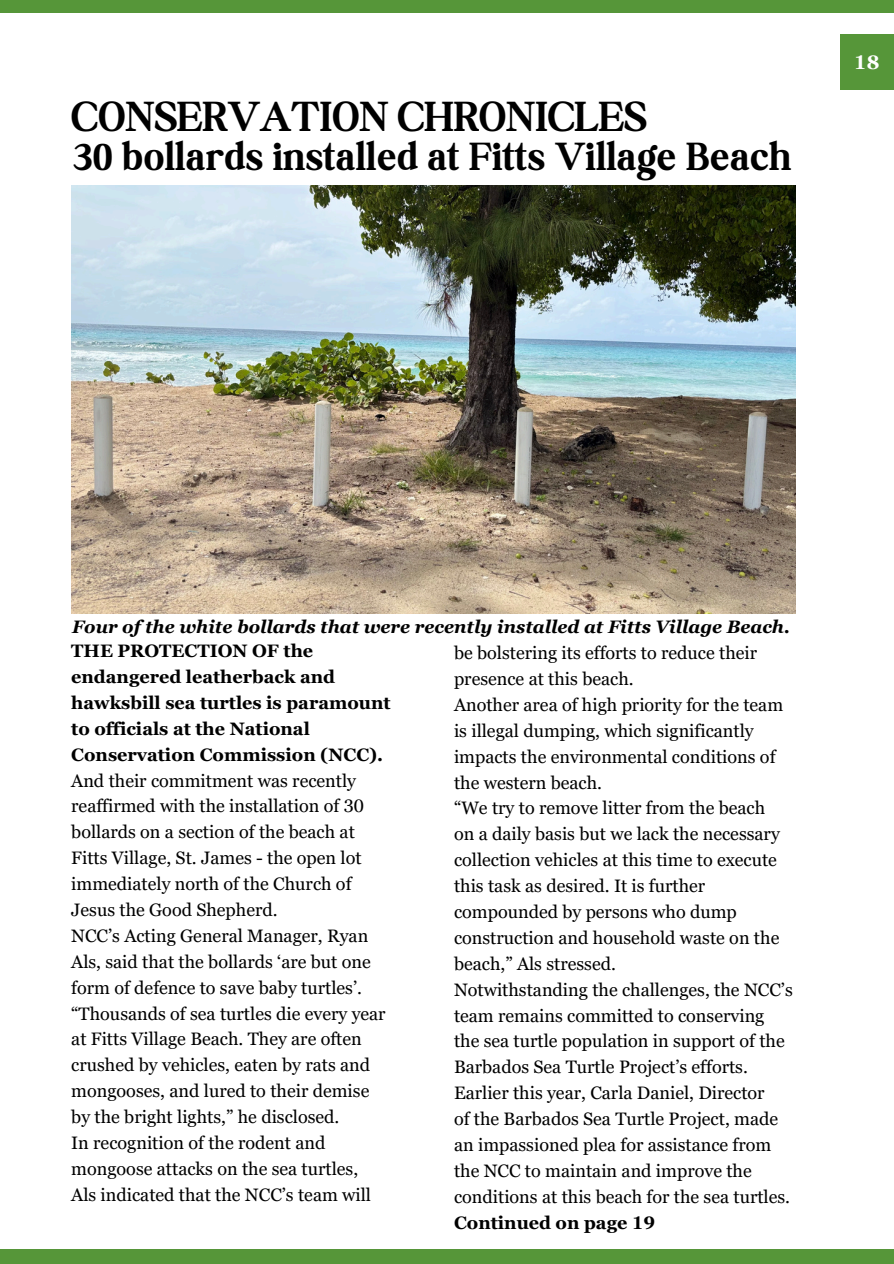
<style>
.page{position:relative;width:894px;height:1264px;background:#fff}
.page>*{position:absolute;margin:0;border:0;box-sizing:border-box;transform-origin:0 0}
.t1{font:700 45px "Boston Angel";color:#000}
.t2{font:700 42px "Boston Angel";letter-spacing:.015em;color:#000}
.t3{font:700 19.5px "Georgia Pro";color:#fff}
.t4{font:18px/25.8px "Georgia Pro";color:#000}
.t5{font:700 18px/25.8px "Georgia Pro";color:#000}
.t6{font:italic 700 18px "Georgia Pro";color:#000}
</style>
<div class="page">
<div style="left:0;top:0;width:893px;height:12px;background:#569639"></div>
<div style="left:0;top:1249px;width:893px;height:14px;background:#569639"></div>
<div style="left:839px;top:34px;width:54px;height:55px;background:#569639"></div>
<img style="left:71px;top:185px;width:724px;height:428px">
<h1 class="t1" style="left:71px;top:90px;width:577px">CONSERVATION CHRONICLES</h1>
<h2 class="t2" style="left:73px;top:132px;width:719px">30 bollards installed at Fitts Village Beach</h2>
<p class="t3" style="left:853px;top:51px;width:27px">18</p>
<p class="t6" style="left:72px;top:616px;width:719px">Four of the white bollards that were recently installed at Fitts Village Beach.</p>
<p class="t5" style="left:71px;top:638px;width:321px">THE PROTECTION OF the endangered leatherback and hawksbill sea turtles is paramount to officials at the National<br>Conservation Commission (NCC).</p>
<p class="t4" style="left:71px;top:767px;width:294px">And their commitment was recently reaffirmed with the installation of 30 bollards on a section of the beach at</p>
<p class="t4" style="left:71px;top:845px;width:292px">Fitts Village, St. James - the open lot immediately north of the Church of<br>Jesus the Good Shepherd.</p>
<p class="t4" style="left:71px;top:922px;width:301px">NCC’s Acting General Manager, Ryan<br>Als, said that the bollards ‘are but one form of defence to save baby turtles’.</p>
<p class="t4" style="left:71px;top:1000px;width:316px">“Thousands of sea turtles die every year at Fitts Village Beach. They are often crushed by vehicles, eaten by rats and mongooses, and lured to their demise</p>
<p class="t4" style="left:71px;top:1103px;width:269px">by the bright lights,” he disclosed.</p>
<p class="t4" style="left:71px;top:1129px;width:288px">In recognition of the rodent and mongoose attacks on the sea turtles,</p>
<p class="t4" style="left:71px;top:1181px;width:301px">Als indicated that the NCC’s team will</p>
<p class="t4" style="left:454px;top:640px;width:304px">be bolstering its efforts to reduce their presence at this beach.</p>
<h3 class="t4" style="left:454px;top:691px;width:330px">Another area of high priority for the team</h3>
<p class="t4" style="left:454px;top:717px;width:323px">is illegal dumping, which significantly impacts the environmental conditions of the western beach.</p>
<p class="t4" style="left:454px;top:795px;width:312px">“We try to remove litter from the beach</p>
<p class="t4" style="left:454px;top:821px;width:327px">on a daily basis but we lack the necessary collection vehicles at this time to execute this task as desired. It is further compounded by persons who dump construction and household waste on the beach,” Als stressed.</p>
<p class="t4" style="left:454px;top:976px;width:340px">Notwithstanding the challenges, the NCC’s team remains committed to conserving</p>
<p class="t4" style="left:454px;top:1028px;width:332px">the sea turtle population in support of the<br>Barbados Sea Turtle Project’s efforts.</p>
<p class="t4" style="left:454px;top:1079px;width:312px">Earlier this year, Carla Daniel, Director</p>
<p class="t4" style="left:454px;top:1105px;width:325px">of the Barbados Sea Turtle Project, made</p>
<p class="t4" style="left:454px;top:1131px;width:319px">an impassioned plea for assistance from</p>
<p class="t4" style="left:454px;top:1157px;width:337px">the NCC to maintain and improve the conditions at this beach for the sea turtles.</p>
<p class="t5" style="left:454px;top:1209px;width:203px">Continued on page 19</p>
</div>
